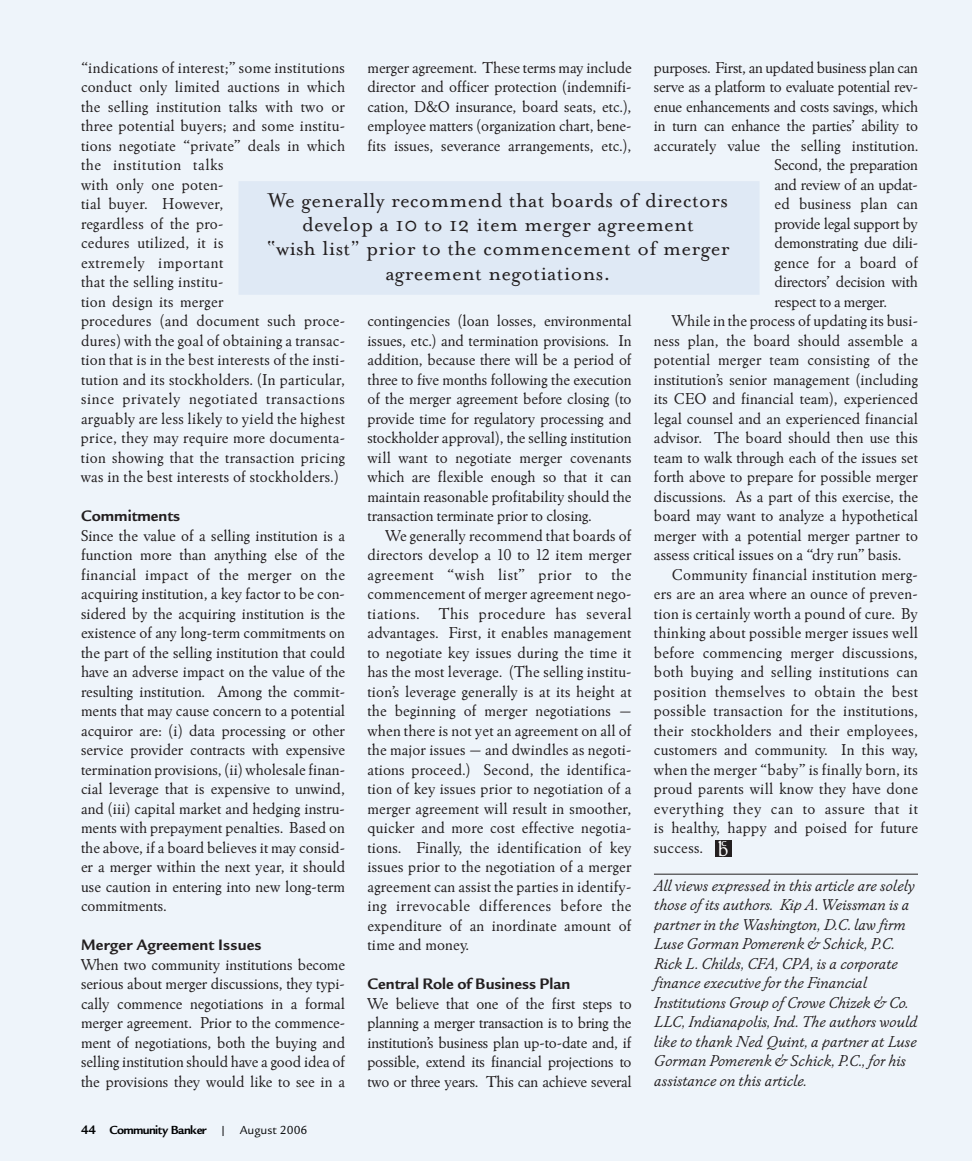
<style>
.page{position:relative;width:972px;height:1161px;background:#eef4fa}
.page>*{position:absolute;margin:0;border:0;box-sizing:border-box;transform-origin:0 0}
.t1{font:22.95px/24.3px "Mrs Eaves Roman";letter-spacing:.01em;color:#231f20;text-align:center}
.t2{font:21.6px "Winchester New ITC";color:#fff}
.t3{font:16.5px/19.5px "Winchester New ITC";letter-spacing:.01em;color:#231f20;text-align:justify}
.t4{font:italic 16.5px/19.5px "Winchester New ITC";color:#231f20}
.t5{font:16.5px "Winchester New ITC";letter-spacing:-.015em;color:#231f20}
.t6{font:700 16.5px "Legacy San ITC";color:#231f20}
.t7{font:16.5px "Winchester New ITC";letter-spacing:.035em;color:#231f20}
.t8{font:700 12.75px "Legacy San ITC";letter-spacing:-.055em;color:#010203}
.t9{font:700 7.8px "Legacy San ITC";color:#fff}
.s1{font-size:13.5px}
.s2{font-weight:400}
</style>
<div class="page">
<hr style="left:654px;top:874px;width:264px;height:1px;background:#231f20">
<div style="left:240px;top:183px;width:518px;height:110px;background:#dfe9f5"></div>
<div style="left:238px;top:181px;width:522px;height:114px;border:3px solid #dfe9f5"></div>
<div style="left:715px;top:840px;width:16px;height:16px;background:#231f20"></div>
<p class="t3" style="left:367px;top:59px;width:266px">merger agreement. These terms may include director and officer protection (indemnifi&shy;cation, D&amp;O insurance, board seats, etc.), employee matters (organization chart, bene&shy;fits issues, severance arrangements, etc.),</p>
<p class="t3" style="left:81px;top:59px;width:266px;text-align:left">“indications of interest;” some institutions conduct only limited auctions in which the selling institution talks with two or three potential buyers; and some institu&shy;tions negotiate “private” deals in which the institution talks<br>with only one poten-<br>tial buyer. However,<br>regardless of the pro-<br>cedures utilized, it is<br>extremely important<br>that the selling institu-<br>tion design its merger<br>procedures (and document such proce&shy;dures) with the goal of obtaining a transac&shy;tion that is in the best interests of the insti&shy;tution and its stockholders. (In particular, since privately negotiated transactions arguably are less likely to yield the highest price, they may require more documenta&shy;tion showing that the transaction pricing was in the best interests of stockholders.)</p>
<p class="t6" style="left:81px;top:506px;width:101px">Commitments</p>
<p class="t3" style="left:81px;top:527px;width:266px">Since the value of a selling institution is a function more than anything else of the financial impact of the merger on the acquiring institution, a key factor to be con&shy;sidered by the acquiring institution is the existence of any long-term commitments on the part of the selling institution that could have an adverse impact on the value of the resulting institution. Among the commit&shy;ments that may cause concern to a potential acquiror are: (i) data processing or other service provider contracts with expensive termination provisions, (ii) wholesale finan&shy;cial leverage that is expensive to unwind, and (iii) capital market and hedging instru&shy;ments with prepayment penalties. Based on the above, if a board believes it may consid&shy;er a merger within the next year, it should use caution in entering into new long-term commitments.</p>
<p class="t6" style="left:81px;top:935px;width:182px">Merger Agreement Issues</p>
<p class="t3" style="left:81px;top:956px;width:266px">When two community institutions become serious about merger discussions, they typi&shy;cally commence negotiations in a formal merger agreement. Prior to the commence&shy;ment of negotiations, both the buying and selling institution should have a good idea of the provisions they would like to see in a</p>
<p class="t5" style="left:654px;top:61px;width:266px">purposes. First, an updated business plan can</p>
<p class="t5" style="left:654px;top:81px;width:266px">serve as a platform to evaluate potential rev-</p>
<p class="t5" style="left:654px;top:100px;width:266px">enue enhancements and costs savings, which</p>
<p class="t5" style="left:654px;top:120px;width:266px">in turn can enhance the parties’ ability to</p>
<p class="t3" style="left:654px;top:137px;width:266px">accurately value the selling institution.</p>
<p class="t5" style="left:775px;top:159px;width:145px">Second, the preparation</p>
<p class="t5" style="left:775px;top:178px;width:145px">and review of an updat-</p>
<p class="t3" style="left:775px;top:196px;width:145px">ed business plan can</p>
<p class="t5" style="left:775px;top:217px;width:145px">provide legal support by</p>
<p class="t5" style="left:775px;top:237px;width:145px">demonstrating due dili-</p>
<p class="t3" style="left:775px;top:254px;width:145px">gence for a board of</p>
<p class="t5" style="left:775px;top:276px;width:145px">directors’ decision with</p>
<p class="t5" style="left:775px;top:295px;width:114px">respect to a merger.</p>
<p class="t3" style="left:672px;top:313px;width:248px">While in the process of updating its busi-</p>
<p class="t3" style="left:654px;top:332px;width:266px">ness plan, the board should assemble a</p>
<p class="t3" style="left:654px;top:352px;width:266px">potential merger team consisting of the</p>
<p class="t3" style="left:654px;top:371px;width:266px">institution’s senior management (including</p>
<p class="t3" style="left:654px;top:391px;width:266px">its CEO and financial team), experienced</p>
<p class="t3" style="left:654px;top:410px;width:266px">legal counsel and an experienced financial</p>
<p class="t3" style="left:654px;top:429px;width:266px">advisor. The board should then use this</p>
<p class="t3" style="left:654px;top:449px;width:266px">team to walk through each of the issues set</p>
<p class="t3" style="left:654px;top:468px;width:266px">forth above to prepare for possible merger</p>
<p class="t3" style="left:654px;top:488px;width:266px">discussions. As a part of this exercise, the</p>
<p class="t3" style="left:654px;top:507px;width:266px">board may want to analyze a hypothetical</p>
<p class="t3" style="left:654px;top:527px;width:266px">merger with a potential merger partner to</p>
<p class="t3" style="left:654px;top:546px;width:249px">assess critical issues on a “dry run” basis.</p>
<p class="t3" style="left:672px;top:566px;width:248px">Community financial institution merg-</p>
<p class="t3" style="left:654px;top:585px;width:266px">ers are an area where an ounce of preven-</p>
<p class="t3" style="left:654px;top:605px;width:266px">tion is certainly worth a pound of cure. By</p>
<p class="t3" style="left:654px;top:624px;width:266px">thinking about possible merger issues well</p>
<p class="t3" style="left:654px;top:644px;width:266px">before commencing merger discussions,</p>
<p class="t3" style="left:654px;top:663px;width:266px">both buying and selling institutions can</p>
<p class="t3" style="left:654px;top:683px;width:266px">position themselves to obtain the best</p>
<p class="t3" style="left:654px;top:702px;width:266px">possible transaction for the institutions,</p>
<p class="t3" style="left:654px;top:722px;width:266px">their stockholders and their employees,</p>
<p class="t3" style="left:654px;top:741px;width:266px">customers and community. In this way,</p>
<p class="t3" style="left:654px;top:761px;width:266px">when the merger “baby” is finally born, its</p>
<p class="t3" style="left:654px;top:780px;width:266px">proud parents will know they have done</p>
<p class="t7" style="left:654px;top:802px;width:266px">everything they can to assure that it</p>
<p class="t3" style="left:654px;top:819px;width:266px">is healthy, happy and poised for future</p>
<p class="t3" style="left:654px;top:839px;width:50px">success.</p>
<p class="t4" style="left:654px;top:877px;width:265px">All views expressed in this article are solely those of its authors. Kip A. Weissman is a partner in the Washington, D.C. law firm Luse Gorman Pomerenk &amp; Schick, P.C.<br>Rick L. Childs, CFA, CPA, is a corporate finance executive for the Financial Institutions Group of Crowe Chizek &amp; Co.<br>LLC, Indianapolis, Ind. The authors would like to thank Ned Quint, a partner at Luse Gorman Pomerenk &amp; Schick, P.C., for his assistance on this article.</p>
<h1 class="t1" style="left:267px;top:187px;width:465px">We generally recommend that boards of directors develop a 10 to 12 item merger agreement<br>“wish list” prior to the commencement of merger agreement negotiations.</h1>
<p class="t3" style="left:367px;top:313px;width:266px">contingencies (loan losses, environmental issues, etc.) and termination provisions. In addition, because there will be a period of three to five months following the execution of the merger agreement before closing (to provide time for regulatory processing and stockholder approval), the selling institution will want to negotiate merger covenants which are flexible enough so that it can maintain reasonable profitability should the transaction terminate prior to closing.</p>
<p class="t3" style="left:367px;top:527px;width:266px;text-indent:18px">We generally recommend that boards of directors develop a 10 to 12 item merger agreement “wish list” prior to the commencement of merger agreement nego&shy;tiations. This procedure has several advantages. First, it enables management to negotiate key issues during the time it has the most leverage. (The selling institu&shy;tion’s leverage generally is at its height at the beginning of merger negotiations — when there is not yet an agreement on all of the major issues — and dwindles as negoti&shy;ations proceed.) Second, the identifica&shy;tion of key issues prior to negotiation of a merger agreement will result in smoother, quicker and more cost effective negotia&shy;tions. Finally, the identification of key issues prior to the negotiation of a merger agreement can assist the parties in identify&shy;ing irrevocable differences before the expenditure of an inordinate amount of time and money.</p>
<p class="t6" style="left:367px;top:974px;width:204px">Central Role of Business Plan</p>
<p class="t3" style="left:367px;top:995px;width:266px">We believe that one of the first steps to planning a merger transaction is to bring the institution’s business plan up-to-date and, if possible, extend its financial projections to two or three years. This can achieve several</p>
<h2 class="t2" style="left:718px;top:840px;width:12px">b</h2>
<p class="t9" style="left:722px;top:839px;width:7px">C</p>
<p class="t8" style="left:81px;top:1122px;width:228px"><span class="s1">44</span> Community Banker <span class="s2">| August 2006</span></p>
</div>
